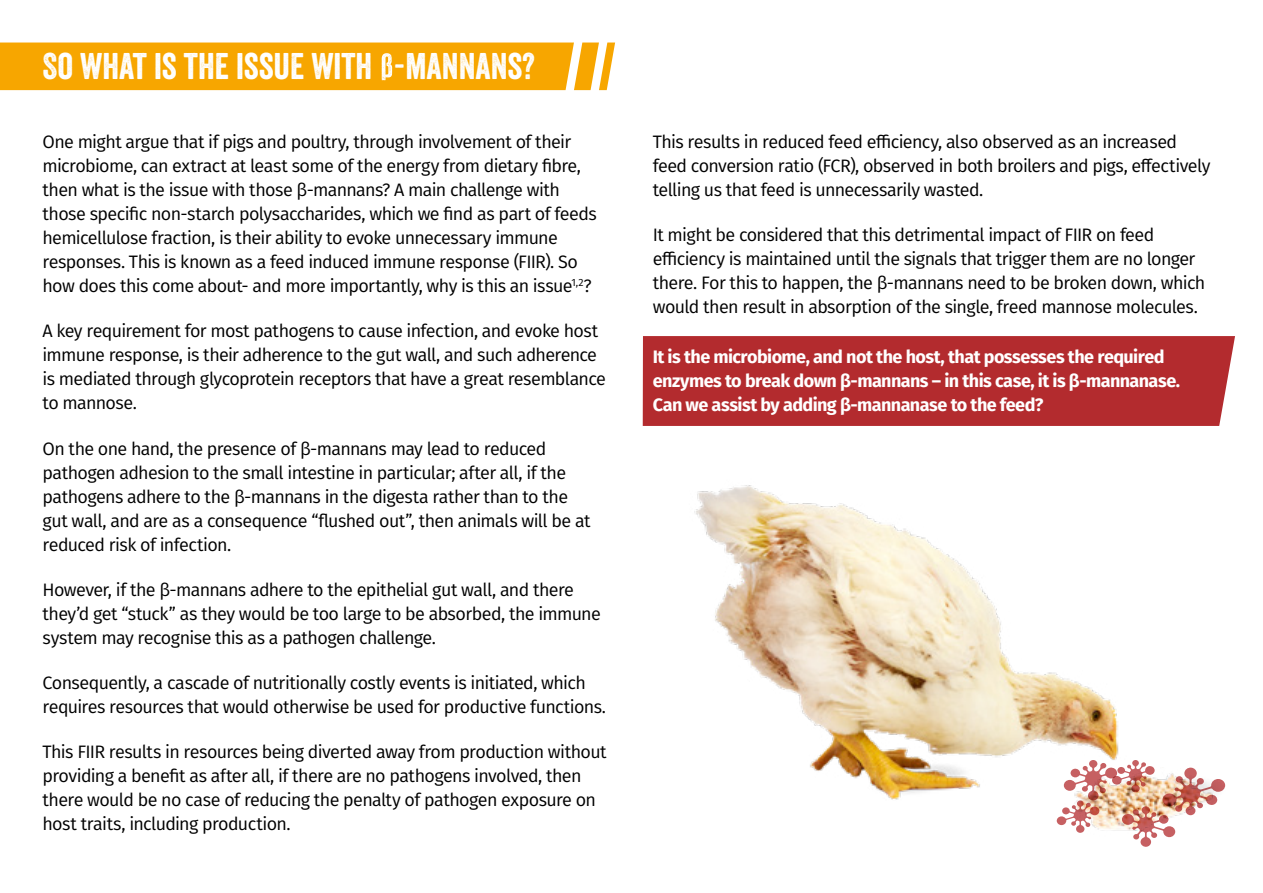
<style>
.page{position:relative;width:1263px;height:893px;background:#fff}
.page>*{position:absolute;margin:0;border:0;box-sizing:border-box;transform-origin:0 0}
.t1{font:36px "Veneer";color:#fff}
.t2{font:18px/24px "Fira Sans";letter-spacing:-.035em;color:#000}
.t3{font:700 18px/24px "Fira Sans";letter-spacing:-.03em;color:#fff}
</style>
<div class="page">
<div style="left:642px;top:336px;width:593px;height:90px;background:#b32b2e"></div>
<div style="left:0;top:43px;width:615px;height:47px;background:#f7a600"></div>
<svg style="left:1056px;top:768px;width:169px;height:79px"></svg>
<img style="left:664px;top:370px;width:530px;height:436px">
<h1 class="t1" style="left:43px;top:44px;width:494px">SO WHAT IS THE ISSUE WITH Β -MANNANS?</h1>
<p class="t2" style="left:43px;top:129px;width:556px">One might argue that if pigs and poultry, through involvement of their microbiome, can extract at least some of the energy from dietary fibre, then what is the issue with those β-mannans? A main challenge with those specific non-starch polysaccharides, which we find as part of feeds hemicellulose fraction, is their ability to evoke unnecessary immune responses. This is known as a feed induced immune response (FIIR). So how does this come about- and more importantly, why is this an issue<sup>1,2</sup>?</p>
<p class="t2" style="left:43px;top:319px;width:565px">A key requirement for most pathogens to cause infection, and evoke host immune response, is their adherence to the gut wall, and such adherence is mediated through glycoprotein receptors that have a great resemblance to mannose.</p>
<p class="t2" style="left:43px;top:436px;width:549px">On the one hand, the presence of β-mannans may lead to reduced pathogen adhesion to the small intestine in particular; after all, if the pathogens adhere to the β-mannans in the digesta rather than to the gut wall, and are as a consequence “flushed out”, then animals will be at reduced risk of infection.</p>
<p class="t2" style="left:43px;top:577px;width:560px">However, if the β-mannans adhere to the epithelial gut wall, and there they’d get “stuck” as they would be too large to be absorbed, the immune system may recognise this as a pathogen challenge.</p>
<p class="t2" style="left:43px;top:670px;width:565px">Consequently, a cascade of nutritionally costly events is initiated, which requires resources that would otherwise be used for productive functions.</p>
<p class="t2" style="left:43px;top:740px;width:566px">This FIIR results in resources being diverted away from production without providing a benefit as after all, if there are no pathogens involved, then there would be no case of reducing the penalty of pathogen exposure on host traits, including production.</p>
<p class="t2" style="left:653px;top:129px;width:559px">This results in reduced feed efficiency, also observed as an increased feed conversion ratio (FCR), observed in both broilers and pigs, effectively telling us that feed is unnecessarily wasted.</p>
<p class="t2" style="left:653px;top:223px;width:554px">It might be considered that this detrimental impact of FIIR on feed efficiency is maintained until the signals that trigger them are no longer there. For this to happen, the β-mannans need to be broken down, which would then result in absorption of the single, freed mannose molecules.</p>
<p class="t3" style="left:653px;top:344px;width:529px">It is the microbiome, and not the host, that possesses the required enzymes to break down β-mannans – in this case, it is β-mannanase.<br>Can we assist by adding β-mannanase to the feed?</p>
</div>
